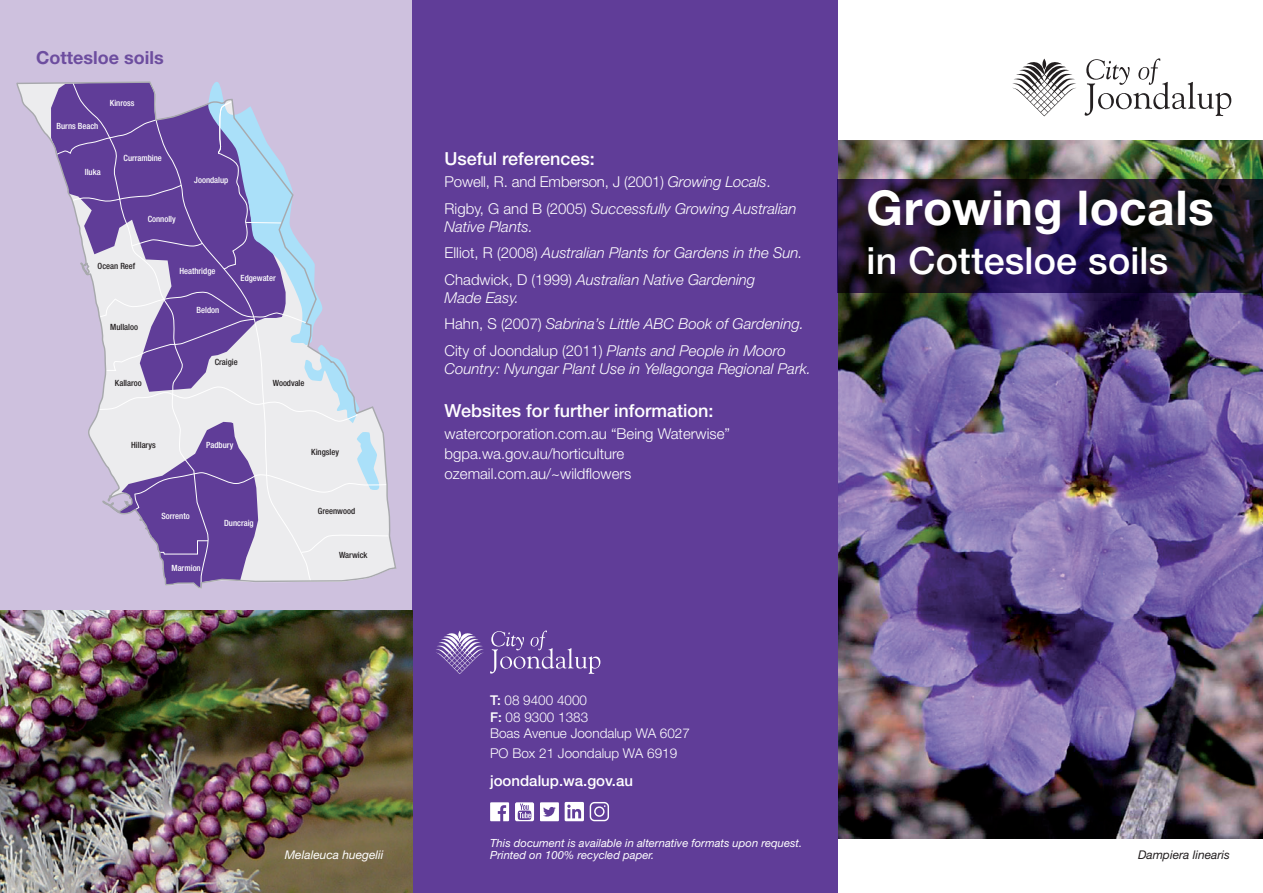
<style>
.page{position:relative;width:1263px;height:893px;background:#fff}
.page>*{position:absolute;margin:0;border:0;box-sizing:border-box;transform-origin:0 0}
.t1{font:700 48px "Helvetica Neue";letter-spacing:.01em;color:#fff}
.t2{font:500 37.5px "Helvetica Neue";letter-spacing:.005em;color:#fff}
.heading{font:500 18px "Helvetica Neue";color:#fff}
.heading-2{font:700 18px "Helvetica Neue";color:#6d4d9f}
.Body_Text{font:italic 300 15px/18px "Helvetica Neue";color:#fff}
.Body_Text-2{font:300 15px "Helvetica Neue";color:#fff}
.Body_Text-3{font:500 15px "Helvetica Neue";color:#fff}
.Body_Text-4{font:300 13.5px "Helvetica Neue";color:#fff}
.plant_name{font:italic 12px "Helvetica Neue";color:#fff}
.plant_name-2{font:italic 12px "Helvetica Neue";color:#231f20}
.Body_Text-5{font:italic 11.25px "Helvetica Neue";color:#fff}
.t3{font:500 condensed 8.55px "Helvetica Neue";color:#fff}
.t4{font:500 condensed 8.55px "Helvetica Neue";color:#231f20}
.s1{font-style:italic}
.s2{font-style:normal}
.s3{font-weight:500}
</style>
<div class="page">
<div style="left:0;top:0;width:422px;height:614px;background:#cec1de"></div>
<img style="left:838px;top:140px;width:425px;height:698px">
<div style="left:412px;top:0;width:426px;height:893px;background:#603d98"></div>
<svg style="left:436px;top:630px;width:164px;height:44px"></svg>
<svg style="left:1012px;top:58px;width:219px;height:58px"></svg>
<img style="left:0;top:610px;width:412px;height:283px">
<svg style="left:16px;top:81px;width:381px;height:507px"></svg>
<svg style="left:490px;top:802px;width:19px;height:19px"></svg>
<svg style="left:515px;top:802px;width:19px;height:19px"></svg>
<svg style="left:540px;top:802px;width:19px;height:19px"></svg>
<svg style="left:565px;top:801px;width:44px;height:21px"></svg>
<svg style="left:838px;top:179px;width:425px;height:114px"></svg>
<p class="heading-2" style="left:36px;top:46px;width:129px">Cottesloe soils</p>
<p class="t3" style="left:57px;top:120px;width:43px">Burns Beach</p>
<p class="t3" style="left:110px;top:98px;width:26px">Kinross</p>
<p class="t3" style="left:85px;top:166px;width:17px">Iluka</p>
<p class="t3" style="left:124px;top:153px;width:40px">Currambine</p>
<p class="t3" style="left:148px;top:213px;width:30px">Connolly</p>
<p class="t3" style="left:194px;top:174px;width:36px">Joondalup</p>
<p class="t4" style="left:98px;top:261px;width:39px">Ocean Reef</p>
<p class="t4" style="left:110px;top:322px;width:29px">Mullaloo</p>
<p class="t3" style="left:179px;top:266px;width:38px">Heathridge</p>
<p class="t3" style="left:197px;top:305px;width:24px">Beldon</p>
<p class="t3" style="left:241px;top:273px;width:37px">Edgewater</p>
<p class="t4" style="left:115px;top:378px;width:28px">Kallaroo</p>
<p class="t4" style="left:215px;top:357px;width:24px">Craigie</p>
<p class="t4" style="left:273px;top:378px;width:33px">Woodvale</p>
<p class="t4" style="left:131px;top:439px;width:26px">Hillarys</p>
<p class="t3" style="left:206px;top:439px;width:29px">Padbury</p>
<p class="t3" style="left:161px;top:511px;width:30px">Sorrento</p>
<p class="t3" style="left:171px;top:563px;width:31px">Marmion</p>
<p class="t3" style="left:224px;top:518px;width:31px">Duncraig</p>
<p class="t4" style="left:311px;top:447px;width:29px">Kingsley</p>
<p class="t4" style="left:318px;top:506px;width:39px">Greenwood</p>
<p class="t4" style="left:339px;top:550px;width:30px">Warwick</p>
<p class="heading" style="left:445px;top:148px;width:152px">Useful references:</p>
<p class="Body_Text-2" style="left:445px;top:173px;width:327px">Powell, R. and Emberson, J (2001) <span class="s1">Growing Locals</span>.</p>
<p class="Body_Text" style="left:445px;top:199px;width:354px"><span class="s2">Rigby, G and B (2005)</span> Successfully Growing Australian<br>Native Plants.</p>
<p class="Body_Text" style="left:445px;top:244px;width:360px"><span class="s2">Elliot, R (2008)</span> Australian Plants for Gardens in the Sun.</p>
<p class="Body_Text" style="left:445px;top:270px;width:312px"><span class="s2">Chadwick, D (1999)</span> Australian Native Gardening<br>Made Easy.</p>
<p class="Body_Text" style="left:445px;top:315px;width:361px"><span class="s2">Hahn, S (2007)</span> Sabrina’s Little ABC Book of Gardening.</p>
<p class="Body_Text" style="left:445px;top:341px;width:368px"><span class="s2">City of Joondalup (2011)</span> Plants and People in Mooro<br>Country: Nyungar Plant Use in Yellagonga Regional Park.</p>
<p class="heading" style="left:445px;top:400px;width:270px">Websites for further information:</p>
<p class="Body_Text-2" style="left:445px;top:424px;width:287px">watercorporation.com.au “Being Waterwise”</p>
<p class="Body_Text-2" style="left:445px;top:445px;width:181px">bgpa.wa.gov.au/horticulture</p>
<p class="Body_Text-2" style="left:445px;top:465px;width:188px">ozemail.com.au/~wildflowers</p>
<p class="t1" style="left:867px;top:178px;width:349px">Growing locals</p>
<p class="t2" style="left:867px;top:238px;width:303px">in Cottesloe soils</p>
<p class="Body_Text-4" style="left:490px;top:692px;width:98px"><span class="s3">T:</span> 08 9400 4000</p>
<p class="Body_Text-4" style="left:490px;top:709px;width:100px"><span class="s3">F:</span> 08 9300 1383</p>
<p class="Body_Text-4" style="left:490px;top:725px;width:201px">Boas Avenue Joondalup WA 6027</p>
<p class="Body_Text-4" style="left:490px;top:745px;width:189px">PO Box 21 Joondalup WA 6919</p>
<p class="Body_Text-3" style="left:490px;top:771px;width:144px">joondalup.wa.gov.au</p>
<p class="Body_Text-5" style="left:490px;top:836px;width:314px">This document is available in alternative formats upon request.</p>
<p class="Body_Text-5" style="left:490px;top:848px;width:166px">Printed on 100% recycled paper.</p>
<p class="plant_name" style="left:285px;top:847px;width:100px">Melaleuca huegelii</p>
<p class="plant_name-2" style="left:1138px;top:847px;width:93px">Dampiera linearis</p>
</div>
